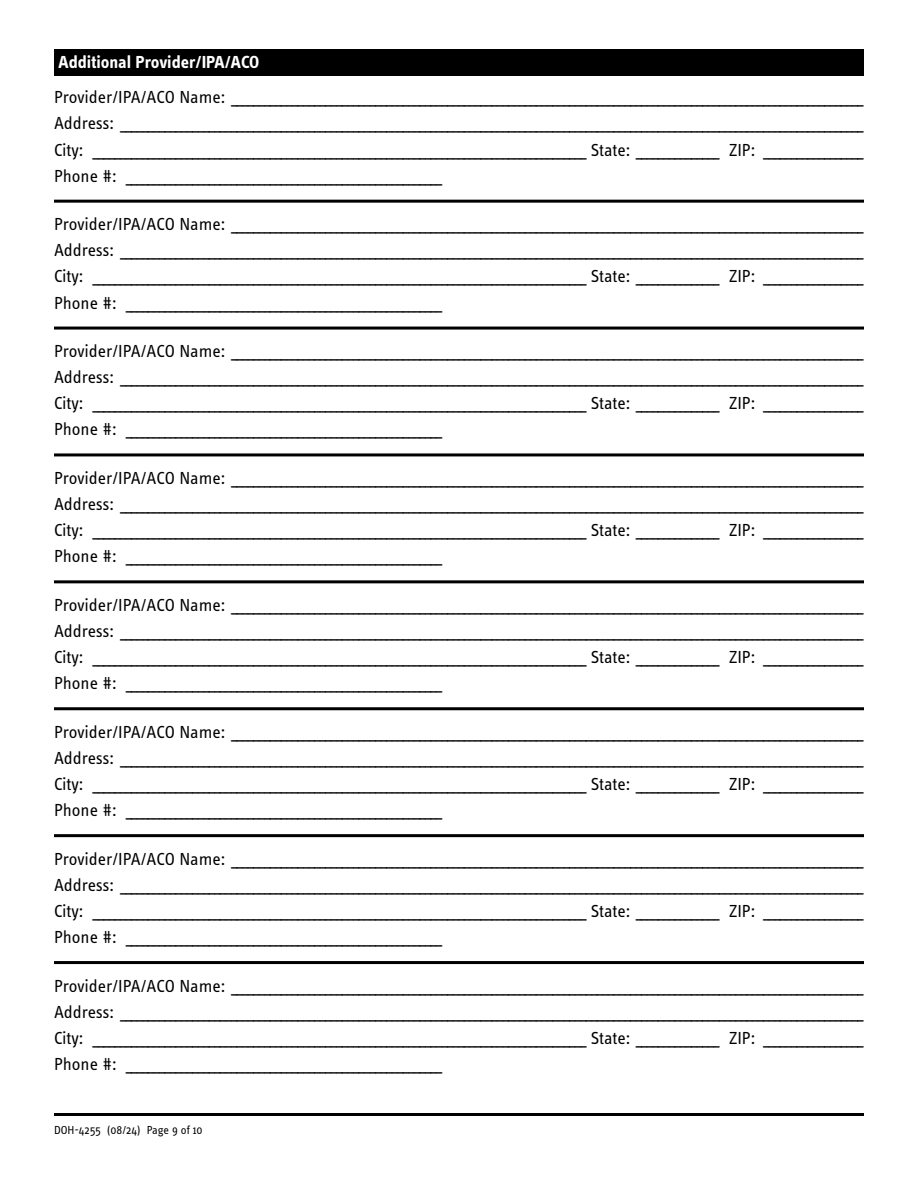
<style>
.page{position:relative;width:918px;height:1188px;background:#fff}
.page>*{position:absolute;margin:0;border:0;box-sizing:border-box;transform-origin:0 0}
.t1{font:18px/26.1px "Info Text Pro";color:#000;text-align:justify}
.t2{font:700 18px "Info Text Pro";color:#fff}
.t3{font:12px "Info Text Pro";color:#000}
</style>
<div class="page">
<hr style="left:54px;top:961px;width:810px;height:3px;background:#000">
<hr style="left:54px;top:834px;width:810px;height:3px;background:#000">
<hr style="left:54px;top:707px;width:810px;height:3px;background:#000">
<hr style="left:54px;top:580px;width:810px;height:3px;background:#000">
<hr style="left:54px;top:453px;width:810px;height:3px;background:#000">
<hr style="left:54px;top:327px;width:810px;height:3px;background:#000">
<hr style="left:54px;top:200px;width:810px;height:3px;background:#000">
<hr style="left:54px;top:1113px;width:810px;height:3px;background:#000">
<div style="left:54px;top:50px;width:810px;height:26px;background:#000"></div>
<p class="t2" style="left:58px;top:51px;width:202px">Additional Provider/IPA/ACO</p>
<p class="t1" style="left:54px;top:84px;width:811px">Provider/IPA/ACO Name: __________________________________________________________________________________________________________________ Address: ______________________________________________________________________________________________________________________________________ City: _________________________________________________________________________________________ State: _______________ ZIP: __________________ Phone #: _________________________________________________________</p>
<p class="t1" style="left:54px;top:211px;width:811px">Provider/IPA/ACO Name: __________________________________________________________________________________________________________________ Address: ______________________________________________________________________________________________________________________________________ City: _________________________________________________________________________________________ State: _______________ ZIP: __________________ Phone #: _________________________________________________________</p>
<p class="t1" style="left:54px;top:338px;width:811px">Provider/IPA/ACO Name: __________________________________________________________________________________________________________________ Address: ______________________________________________________________________________________________________________________________________ City: _________________________________________________________________________________________ State: _______________ ZIP: __________________ Phone #: _________________________________________________________</p>
<p class="t1" style="left:54px;top:465px;width:811px">Provider/IPA/ACO Name: __________________________________________________________________________________________________________________ Address: ______________________________________________________________________________________________________________________________________ City: _________________________________________________________________________________________ State: _______________ ZIP: __________________ Phone #: _________________________________________________________</p>
<p class="t1" style="left:54px;top:591px;width:811px">Provider/IPA/ACO Name: __________________________________________________________________________________________________________________ Address: ______________________________________________________________________________________________________________________________________ City: _________________________________________________________________________________________ State: _______________ ZIP: __________________ Phone #: _________________________________________________________</p>
<p class="t1" style="left:54px;top:718px;width:811px">Provider/IPA/ACO Name: __________________________________________________________________________________________________________________ Address: ______________________________________________________________________________________________________________________________________ City: _________________________________________________________________________________________ State: _______________ ZIP: __________________ Phone #: _________________________________________________________</p>
<p class="t1" style="left:54px;top:845px;width:811px">Provider/IPA/ACO Name: __________________________________________________________________________________________________________________ Address: ______________________________________________________________________________________________________________________________________ City: _________________________________________________________________________________________ State: _______________ ZIP: __________________ Phone #: _________________________________________________________</p>
<p class="t1" style="left:54px;top:972px;width:811px">Provider/IPA/ACO Name: __________________________________________________________________________________________________________________ Address: ______________________________________________________________________________________________________________________________________ City: _________________________________________________________________________________________ State: _______________ ZIP: __________________ Phone #: _________________________________________________________</p>
<p class="t3" style="left:54px;top:1123px;width:150px">DOH-4255 (08/24) Page 9 of 10</p>
</div>
